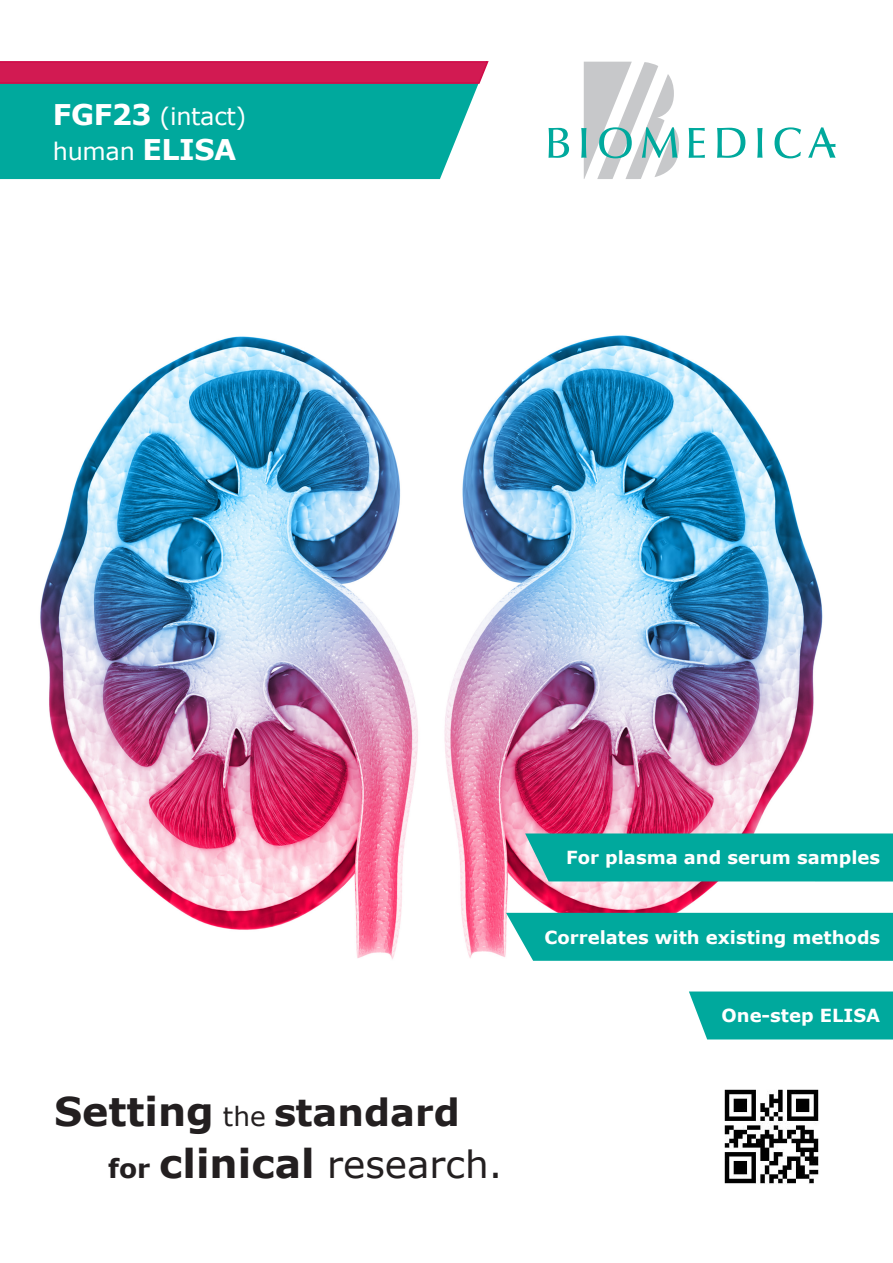
<style>
.page{position:relative;width:893px;height:1263px;background:#fff}
.page>*{position:absolute;margin:0;border:0;box-sizing:border-box;transform-origin:0 0}
.t1{font:37.35px "Verdana";color:#231f20}
.t2{font:700 37.35px "Verdana";color:#231f20}
.t3{font:24px "Verdana";letter-spacing:-.015em;color:#fff}
.t4{font:700 18px "Verdana";color:#fff}
.s1{font-weight:700;font-size:28.5px}
.s2{font-size:39.6px}
.s3{font-weight:400;font-size:26.4px}
.s4{font-weight:700;font-size:26.4px}
.s5{font-weight:700;font-size:39.6px}
</style>
<div class="page">
<img style="left:40px;top:335px;width:847px;height:624px">
<div style="left:0;top:85px;width:478px;height:94px;background:#00a99d"></div>
<div style="left:506px;top:913px;width:387px;height:48px;background:#00a99d"></div>
<svg style="left:0;top:61px;width:489px;height:24px;background:#c82156"></svg>
<div style="left:525px;top:833px;width:368px;height:48px;background:#00a99d"></div>
<img style="left:724px;top:1089px;width:95px;height:95px">
<svg style="left:549px;top:128px;width:20px;height:30px"></svg>
<svg style="left:581px;top:62px;width:98px;height:117px"></svg>
<svg style="left:689px;top:128px;width:16px;height:30px"></svg>
<svg style="left:717px;top:128px;width:28px;height:30px"></svg>
<svg style="left:757px;top:128px;width:5px;height:30px"></svg>
<svg style="left:774px;top:127px;width:27px;height:31px"></svg>
<svg style="left:808px;top:127px;width:28px;height:31px"></svg>
<div style="left:689px;top:991px;width:204px;height:48px;background:#00a99d"></div>
<p class="t3" style="left:53px;top:100px;width:195px"><span class="s1">FGF23</span> (intact)</p>
<p class="t3" style="left:53px;top:134px;width:185px">human <span class="s1">ELISA</span></p>
<p class="t2" style="left:54px;top:1086px;width:407px"><span class="s2">Setting</span> <span class="s3">the</span> standard</p>
<p class="t1" style="left:108px;top:1139px;width:396px"><span class="s4">for</span> <span class="s5">clinical</span> research.</p>
<p class="t4" style="left:566px;top:845px;width:316px">For plasma and serum samples</p>
<p class="t4" style="left:544px;top:924px;width:337px">Correlates with existing methods</p>
<p class="t4" style="left:722px;top:1003px;width:160px">One-step ELISA</p>
</div>
